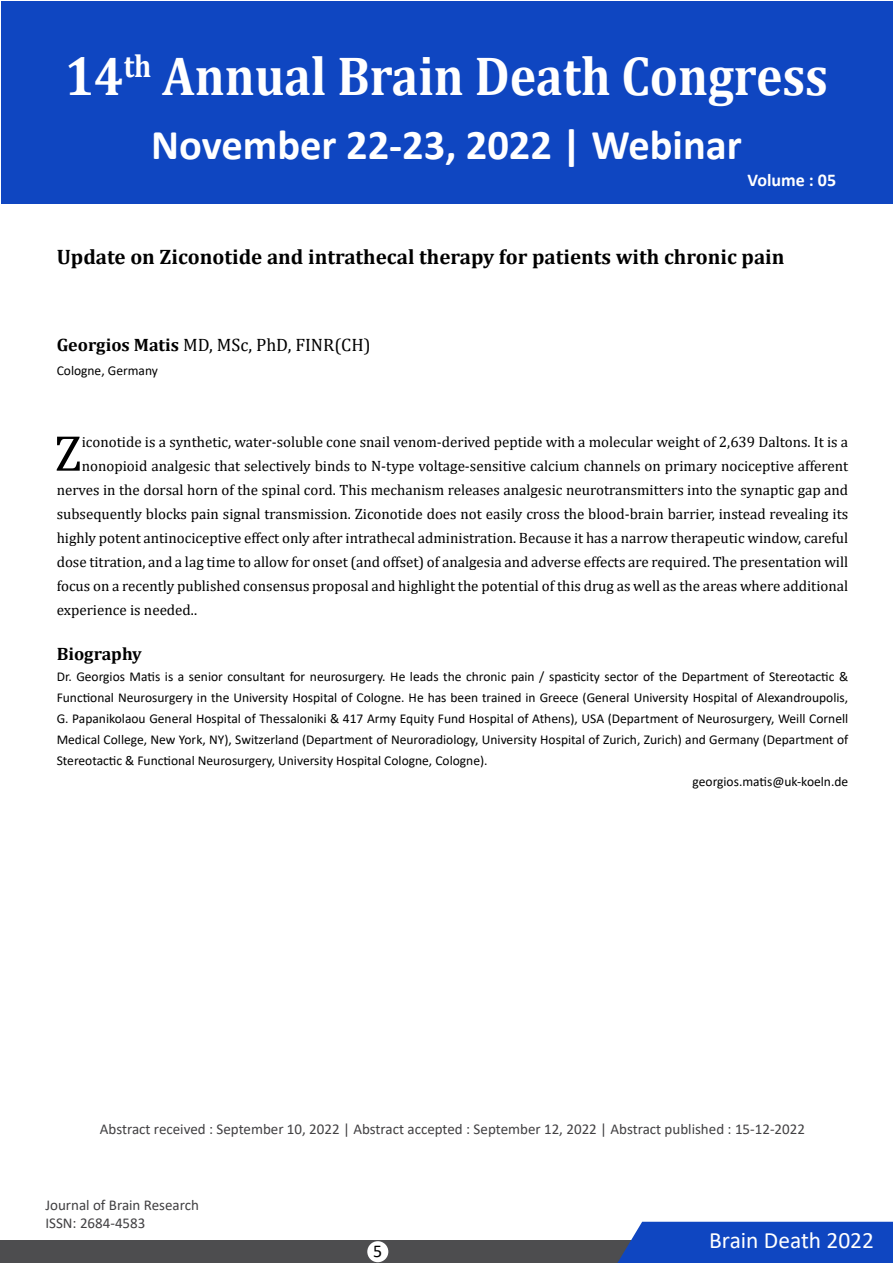
<style>
.page{position:relative;width:893px;height:1263px;background:#fff}
.page>*{position:absolute;margin:0;border:0;box-sizing:border-box;transform-origin:0 0}
.t1{font:700 55.2px "Cambria";color:#fff;scale:.9 1}
.t2{font:51px "Cambria";color:#000}
.t3{font:700 42.45px "Calibri";color:#fff}
.t4{font:23.4px "Calibri";color:#fff}
.t5{font:700 21px "Cambria";color:#000}
.t6{font:18px "Cambria";color:#000}
.t7{font:700 18px "Calibri";color:#fff}
.t8{font:700 18px "Cambria";color:#000}
.t9{font:18px "Calibri";color:#000}
.t10{font:15px "Cambria";color:#000}
.t11{font:15px/18px "Calibri";color:#414042}
.t12{font:13.5px "Calibri";color:#000}
.s1{font-weight:700}
</style>
<div class="page">
<div style="left:1px;top:1px;width:891px;height:202px;background:#0f46c1"></div>
<div style="left:0;top:1240px;width:668px;height:23px;background:#4d4d4f"></div>
<div style="left:617px;top:1222px;width:276px;height:41px;background:#0f46c1"></div>
<div style="left:367px;top:1241px;width:21px;height:21px;background:#fff;border-radius:50%"></div>
<h1 class="t1" style="left:65px;top:37px;width:849px">14<sup>th</sup> Annual Brain Death Congress</h1>
<h3 class="t3" style="left:151px;top:115px;width:592px">November 22-23, 2022 | Webinar</h3>
<p class="t7" style="left:748px;top:168px;width:90px">Volume : 05</p>
<h3 class="t5" style="left:57px;top:242px;width:729px">Update on Ziconotide and intrathecal therapy for patients with chronic pain</h3>
<p class="t6" style="left:57px;top:334px;width:315px"><span class="s1">Georgios Matis</span> MD, MSc, PhD, FINR(CH)</p>
<p class="t12" style="left:57px;top:361px;width:103px">Cologne, Germany</p>
<h2 class="t2" style="left:54px;top:423px;width:29px">Z</h2>
<p class="t10" style="left:82px;top:433px;width:768px">iconotide is a synthetic, water-soluble cone snail venom-derived peptide with a molecular weight of 2,639 Daltons. It is a</p>
<p class="t10" style="left:82px;top:457px;width:768px">nonopioid analgesic that selectively binds to N-type voltage-sensitive calcium channels on primary nociceptive afferent</p>
<p class="t10" style="left:57px;top:481px;width:793px">nerves in the dorsal horn of the spinal cord. This mechanism releases analgesic neurotransmitters into the synaptic gap and</p>
<p class="t10" style="left:57px;top:505px;width:793px">subsequently blocks pain signal transmission. Ziconotide does not easily cross the blood-brain barrier, instead revealing its</p>
<p class="t10" style="left:57px;top:529px;width:793px">highly potent antinociceptive effect only after intrathecal administration. Because it has a narrow therapeutic window, careful</p>
<p class="t10" style="left:57px;top:553px;width:793px">dose titration, and a lag time to allow for onset (and offset) of analgesia and adverse effects are required. The presentation will</p>
<p class="t10" style="left:57px;top:577px;width:793px">focus on a recently published consensus proposal and highlight the potential of this drug as well as the areas where additional</p>
<p class="t10" style="left:57px;top:601px;width:142px">experience is needed..</p>
<p class="t8" style="left:57px;top:641px;width:87px">Biography</p>
<p class="t12" style="left:57px;top:667px;width:793px">Dr. Georgios Matis is a senior consultant for neurosurgery. He leads the chronic pain / spasticity sector of the Department of Stereotactic &amp;</p>
<p class="t12" style="left:57px;top:688px;width:793px">Functional Neurosurgery in the University Hospital of Cologne. He has been trained in Greece (General University Hospital of Alexandroupolis,</p>
<p class="t12" style="left:57px;top:709px;width:793px">G. Papanikolaou General Hospital of Thessaloniki &amp; 417 Army Equity Fund Hospital of Athens), USA (Department of Neurosurgery, Weill Cornell</p>
<p class="t12" style="left:57px;top:730px;width:793px">Medical College, New York, NY), Switzerland (Department of Neuroradiology, University Hospital of Zurich, Zurich) and Germany (Department of</p>
<p class="t12" style="left:57px;top:751px;width:432px">Stereotactic &amp; Functional Neurosurgery, University Hospital Cologne, Cologne).</p>
<p class="t12" style="left:693px;top:772px;width:157px">georgios.matis@uk-koeln.de</p>
<p class="t11" style="left:100px;top:1119px;width:707px">Abstract received : September 10, 2022 | Abstract accepted : September 12, 2022 | Abstract published : 15-12-2022</p>
<p class="t11" style="left:45px;top:1196px;width:155px">Journal of Brain Research<br>ISSN: 2684-4583</p>
<p class="t9" style="left:373px;top:1239px;width:11px">5</p>
<h3 class="t4" style="left:709px;top:1224px;width:166px">Brain Death 2022</h3>
</div>
